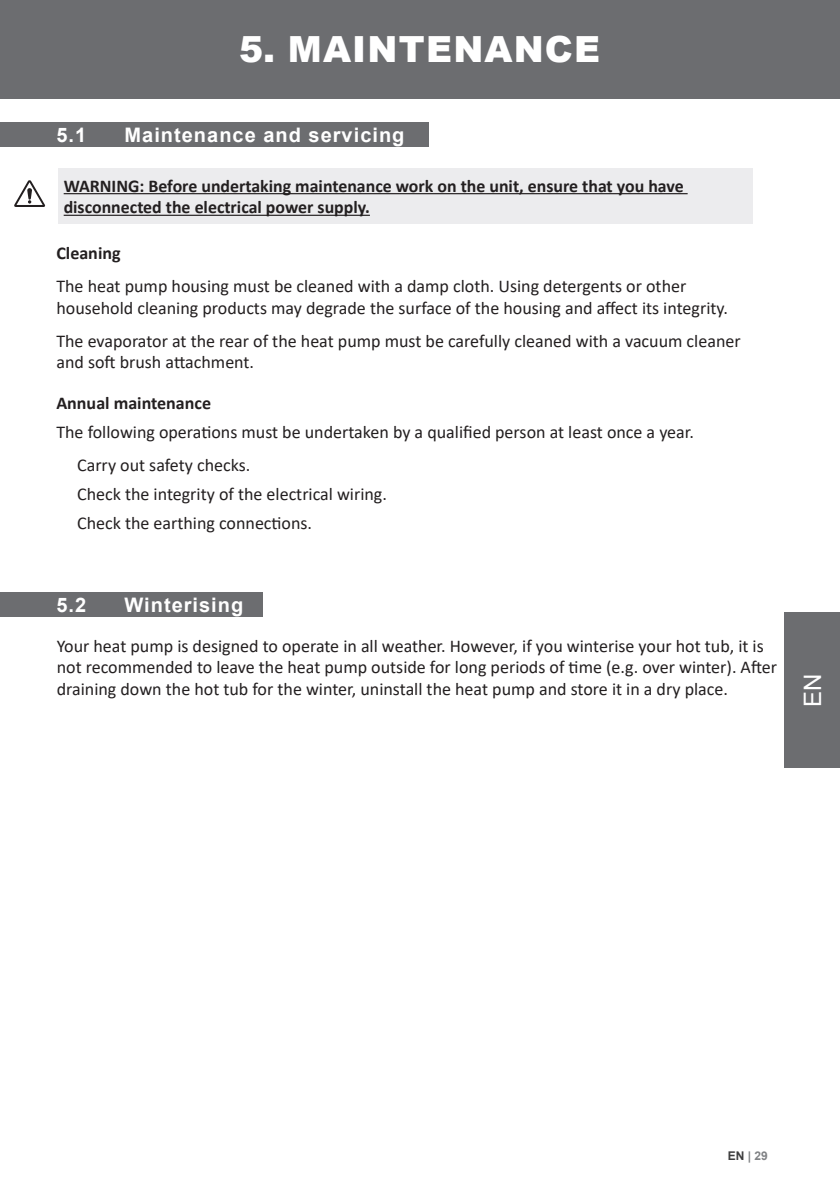
<style>
.page{position:relative;width:840px;height:1191px;background:#fff}
.page>*{position:absolute;margin:0;border:0;box-sizing:border-box;transform-origin:0 0}
.TITRE_Black_copie{font:900 36px "Arial";letter-spacing:.035em;color:#fff}
.t1{font:24px "Arial";color:#fff}
.t2{font:700 20px "Arial";letter-spacing:.05em;color:#fff}
.Liste_Check{font:18px/21.6px "Calibri";color:#231f20}
.t3{font:700 18px/21.6px "Calibri";color:#231f20}
.t4{font:700 12px "Arial";color:#808285}
.s1{color:#3e3e3f}
</style>
<div class="page">
<div style="left:0;top:0;width:839px;height:98px;background:#6c6d70"></div>
<div style="left:784px;top:613px;width:55px;height:155px;background:#6c6d70"></div>
<div style="left:0;top:122px;width:428px;height:25px;background:#6c6d70"></div>
<div style="left:58px;top:168px;width:693px;height:55px;background:#ececee"></div>
<hr style="left:64px;top:193px;width:623px;height:1px;background:#231f20">
<hr style="left:64px;top:215px;width:306px;height:1px;background:#231f20">
<svg style="left:14px;top:180px;width:31px;height:27px"></svg>
<div style="left:0;top:592px;width:262px;height:24px;background:#6c6d70"></div>
<p class="TITRE_Black_copie" style="left:239px;top:23px;width:362px">5. MAINTENANCE</p>
<p class="t2" style="left:56px;top:121px;width:31px">5.1</p>
<p class="t2" style="left:124px;top:121px;width:281px">Maintenance and servicing</p>
<p class="t3" style="left:64px;top:175px;width:621px">WARNING: Before undertaking maintenance work on the unit, ensure that you have disconnected the electrical power supply.</p>
<p class="t3" style="left:56px;top:242px;width:66px">Cleaning</p>
<p class="Liste_Check" style="left:56px;top:275px;width:672px">The heat pump housing must be cleaned with a damp cloth. Using detergents or other household cleaning products may degrade the surface of the housing and affect its integrity.</p>
<p class="Liste_Check" style="left:56px;top:329px;width:685px">The evaporator at the rear of the heat pump must be carefully cleaned with a vacuum cleaner and soft brush attachment.</p>
<p class="t3" style="left:56px;top:392px;width:156px">Annual maintenance</p>
<p class="Liste_Check" style="left:56px;top:421px;width:638px">The following operations must be undertaken by a qualified person at least once a year.</p>
<p class="Liste_Check" style="left:77px;top:453px;width:175px">Carry out safety checks.</p>
<p class="Liste_Check" style="left:77px;top:483px;width:311px">Check the integrity of the electrical wiring.</p>
<p class="Liste_Check" style="left:77px;top:512px;width:236px">Check the earthing connections.</p>
<p class="t2" style="left:56px;top:591px;width:31px">5.2</p>
<p class="t2" style="left:124px;top:591px;width:120px">Winterising</p>
<p class="Liste_Check" style="left:57px;top:634px;width:721px">Your heat pump is designed to operate in all weather. However, if you winterise your hot tub, it is not recommended to leave the heat pump outside for long periods of time (e.g. over winter). After draining down the hot tub for the winter, uninstall the heat pump and store it in a dry place.</p>
<h2 class="t1" style="left:795px;top:707px;width:35px;rotate:-90deg">EN</h2>
<p class="t4" style="left:727px;top:1147px;width:42px"><span class="s1">EN</span> | 29</p>
</div>
